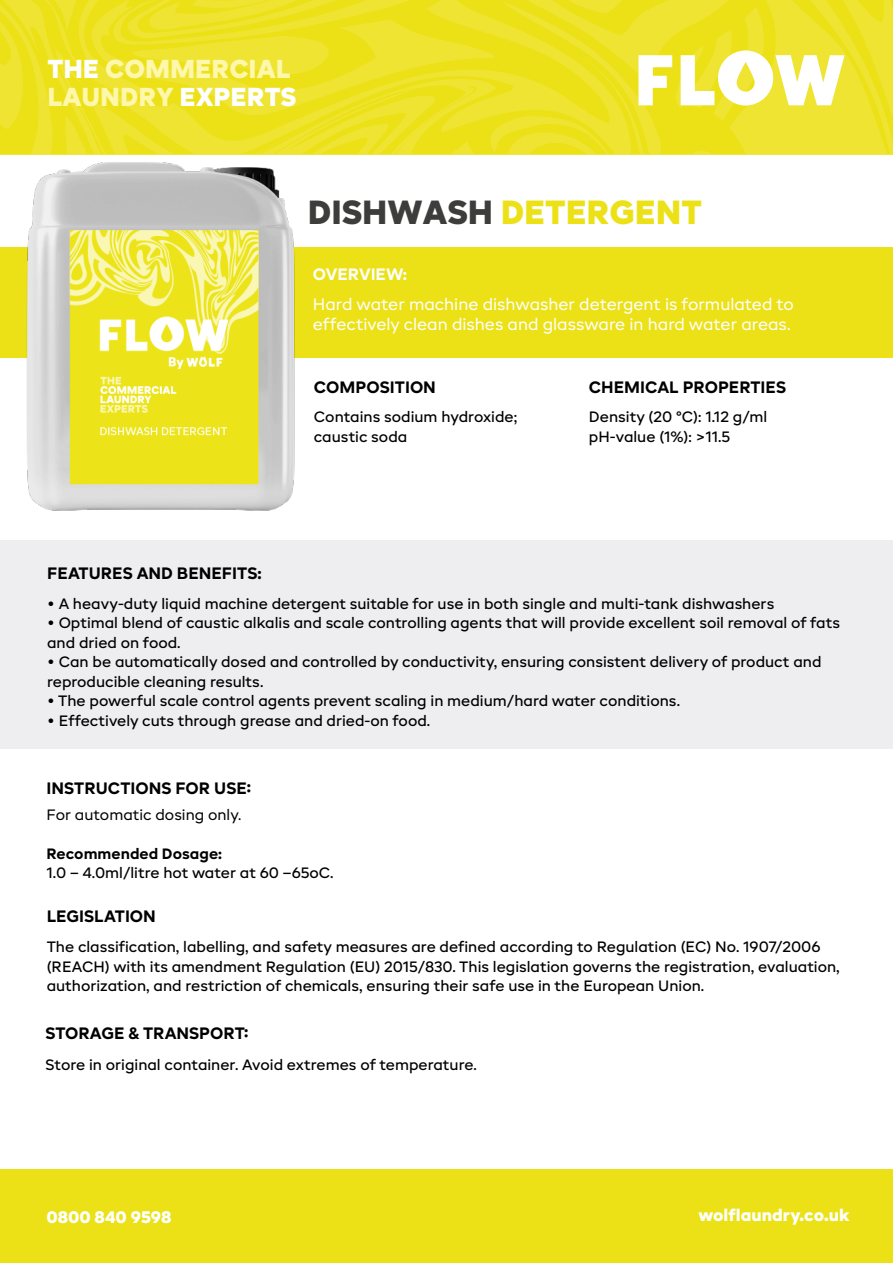
<style>
.page{position:relative;width:893px;height:1263px;background:#fff}
.page>*{position:absolute;margin:0;border:0;box-sizing:border-box;transform-origin:0 0}
.t1{font:900 33.45px "BR Candor";color:#ece117}
.t2{font:900 25.95px/28.5px "BR Candor";color:#fff7ab}
.t3{font:900 16.65px "BR Candor";color:#fff}
.t4{font:16.5px/19.8px "BR Candor";color:#fff}
.t5{font:700 16.5px "BR Candor";color:#000}
.t6{font:700 16.5px "BR Candor";color:#fff}
.t7{font:500 15px/19.5px "BR Candor";color:#000}
.t8{font:15px "BR Candor";color:#000}
.t9{font:700 15px "BR Candor";color:#000}
.s1{color:#fff}
.s2{color:#3d3e3b}
</style>
<div class="page">
<div style="left:0;top:1170px;width:893px;height:93px;background:#ece117"></div>
<svg style="left:0;top:0;width:893px;height:154px;background:#ede42f"></svg>
<div style="left:0;top:540px;width:893px;height:209px;background:#eeedef"></div>
<div style="left:0;top:248px;width:893px;height:110px;background:#ece117"></div>
<img style="left:0;top:143px;width:360px;height:368px">
<h2 class="t2" style="left:47px;top:55px;width:251px"><span class="s1">THE</span> COMMERCIAL<br>LAUNDRY <span class="s1">EXPERTS</span></h2>
<h1 class="t1" style="left:308px;top:192px;width:396px"><span class="s2">DISHWASH</span> DETERGENT</h1>
<p class="t6" style="left:313px;top:264px;width:96px">OVERVIEW:</p>
<p class="t4" style="left:313px;top:295px;width:482px">Hard water machine dishwasher detergent is formulated to effectively clean dishes and glassware in hard water areas.</p>
<p class="t5" style="left:314px;top:377px;width:124px">COMPOSITION</p>
<p class="t7" style="left:314px;top:407px;width:205px">Contains sodium hydroxide; caustic soda</p>
<p class="t5" style="left:589px;top:377px;width:199px">CHEMICAL PROPERTIES</p>
<p class="t7" style="left:589px;top:407px;width:180px">Density (20 °C): 1.12 g/ml pH-value (1%): &gt;11.5</p>
<p class="t5" style="left:47px;top:563px;width:216px">FEATURES AND BENEFITS:</p>
<p class="t7" style="left:47px;top:594px;width:729px">• A heavy-duty liquid machine detergent suitable for use in both single and multi-tank dishwashers</p>
<p class="t7" style="left:47px;top:613px;width:794px">• Optimal blend of caustic alkalis and scale controlling agents that will provide excellent soil removal of fats and dried on food.</p>
<p class="t7" style="left:47px;top:652px;width:776px">• Can be automatically dosed and controlled by conductivity, ensuring consistent delivery of product and reproducible cleaning results.</p>
<p class="t7" style="left:47px;top:691px;width:634px">• The powerful scale control agents prevent scaling in medium/hard water conditions.</p>
<p class="t7" style="left:47px;top:711px;width:385px">• Effectively cuts through grease and dried-on food.</p>
<p class="t5" style="left:47px;top:778px;width:206px">INSTRUCTIONS FOR USE:</p>
<p class="t8" style="left:47px;top:805px;width:196px">For automatic dosing only.</p>
<p class="t9" style="left:47px;top:844px;width:177px">Recommended Dosage:</p>
<p class="t7" style="left:47px;top:863px;width:289px">1.0 – 4.0ml/litre hot water at 60 –65oC.</p>
<p class="t5" style="left:47px;top:906px;width:111px">LEGISLATION</p>
<p class="t7" style="left:47px;top:937px;width:795px">The classification, labelling, and safety measures are defined according to Regulation (EC) No. 1907/2006 (REACH) with its amendment Regulation (EU) 2015/830. This legislation governs the registration, evaluation, authorization, and restriction of chemicals, ensuring their safe use in the European Union.</p>
<p class="t5" style="left:45px;top:1023px;width:204px">STORAGE &amp; TRANSPORT:</p>
<p class="t7" style="left:45px;top:1054px;width:433px">Store in original container. Avoid extremes of temperature.</p>
<p class="t3" style="left:46px;top:1206px;width:126px">0800 840 9598</p>
<p class="t3" style="left:698px;top:1204px;width:153px">wolflaundry.co.uk</p>
</div>
